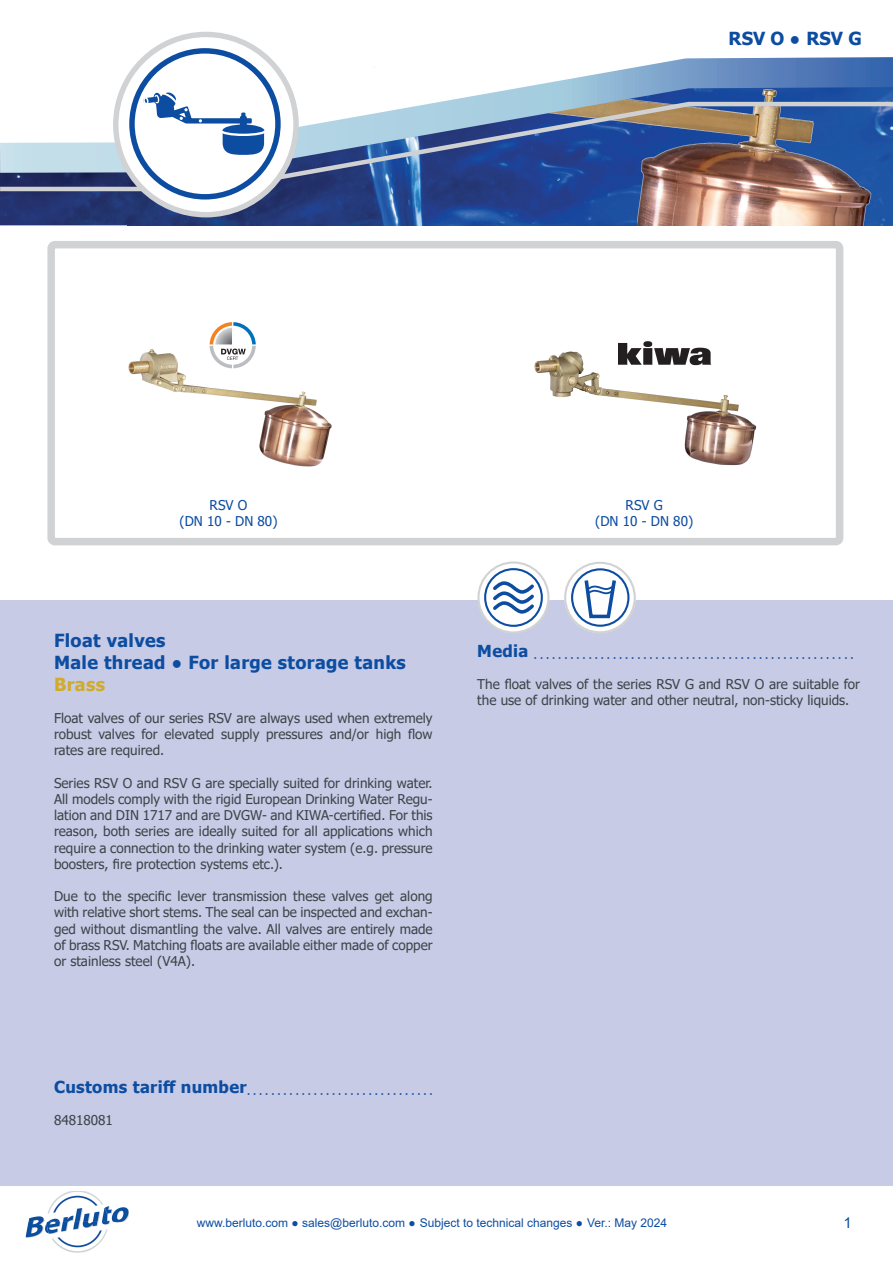
<style>
.page{position:relative;width:893px;height:1263px;background:#fff}
.page>*{position:absolute;margin:0;border:0;box-sizing:border-box;transform-origin:0 0}
.t1{font:700 18px/21.6px "Tahoma";letter-spacing:.02em;color:#0d4da1}
.t2{font:700 18px "Tahoma";letter-spacing:.02em;color:#d1ab2a}
.t3{font:15px "Arial";color:#0d4da1}
.t4{font:13.5px/16.2px "Tahoma";color:#3e4448;text-align:justify}
.t5{font:13.5px/16.2px "Tahoma";color:#0d4da1;text-align:center}
.t6{font:12px "Arial";color:#0d4da1}
.t7{font:700 8.7px "Tahoma";color:#0d4da1}
.s1{font-family:"Tahoma";font-weight:700}
</style>
<div class="page">
<img style="left:0;top:193px;width:128px;height:32px">
<img style="left:128px;top:193px;width:765px;height:32px">
<svg style="left:151px;top:42px;width:742px;height:58px"></svg>
<img style="left:0;top:100px;width:893px;height:93px">
<img style="left:28px;top:1216px;width:17px;height:6px">
<img style="left:108px;top:1206px;width:21px;height:16px">
<img style="left:25px;top:1222px;width:96px;height:16px">
<img style="left:47px;top:1191px;width:61px;height:62px">
<div style="left:47px;top:241px;width:796px;height:304px;border:8px solid #d1d2d4;border-radius:4px"></div>
<div style="left:0;top:601px;width:893px;height:585px;background:#c7cbe6"></div>
<svg style="left:478px;top:562px;width:71px;height:71px"></svg>
<svg style="left:491px;top:579px;width:45px;height:36px"></svg>
<div style="left:484px;top:568px;width:59px;height:59px;border:2px solid #0d4da1;border-radius:50%"></div>
<div style="left:477px;top:561px;width:72px;height:72px;border:2px solid #d1d2d4;border-radius:50%"></div>
<svg style="left:116px;top:35px;width:180px;height:180px"></svg>
<svg style="left:0;top:50px;width:374px;height:105px"></svg>
<img style="left:128px;top:346px;width:204px;height:121px">
<img style="left:534px;top:351px;width:223px;height:115px">
<svg style="left:564px;top:562px;width:72px;height:71px"></svg>
<div style="left:571px;top:568px;width:58px;height:59px;border:2px solid #0d4da1;border-radius:50%"></div>
<svg style="left:582px;top:576px;width:36px;height:44px"></svg>
<div style="left:564px;top:562px;width:72px;height:71px;border:2px solid #d1d2d4;border-radius:50%"></div>
<img style="left:611px;top:341px;width:106px;height:32px">
<svg style="left:210px;top:322px;width:46px;height:46px"></svg>
<h1 class="t1" style="left:729px;top:29px;width:135px">RSV O ● RSV G</h1>
<p class="t5" style="left:180px;top:497px;width:99px">RSV O<br>(DN 10 - DN 80)</p>
<h1 class="t1" style="left:54px;top:631px;width:353px">Float valves<br>Male thread ● For large storage tanks</h1>
<h1 class="t2" style="left:54px;top:671px;width:52px">Brass</h1>
<p class="t4" style="left:54px;top:711px;width:380px">Float valves of our series RSV are always used when extremely robust valves for elevated supply pressures and/or high flow rates are required.</p>
<p class="t4" style="left:54px;top:775px;width:380px">Series RSV O and RSV G are specially suited for drinking water.<br>All models comply with the rigid European Drinking Water Regu&shy;lation and DIN 1717 and are DVGW- and KIWA-certified. For this reason, both series are ideally suited for all applications which require a connection to the drinking water system (e.g. pressure boosters, fire protection systems etc.).</p>
<p class="t4" style="left:54px;top:889px;width:380px">Due to the specific lever transmission these valves get along with relative short stems. The seal can be inspected and exchan&shy;ged without dismantling the valve. All valves are entirely made of brass RSV. Matching floats are available either made of copper or stainless steel (V4A).</p>
<p class="t7" style="left:54px;top:1088px;width:380px"><sup>Customs</sup> <sup>tariff</sup> <sup>number</sup>· · · · · · · · · · · · · · · · · · · · · · · · · · · · · · ·</p>
<p class="t4" style="left:54px;top:1113px;width:60px">84818081</p>
<p class="t5" style="left:595px;top:497px;width:99px">RSV G<br>(DN 10 - DN 80)</p>
<p class="t7" style="left:477px;top:653px;width:378px"><sup>Media</sup> · · · · · · · · · · · · · · · · · · · · · · · · · · · · · · · · · · · · · · · · · · · · · · · · · · · · ·</p>
<p class="t4" style="left:477px;top:677px;width:384px">The float valves of the series RSV G and RSV O are suitable for the use of drinking water and other neutral, non-sticky liquids.</p>
<p class="t6" style="left:197px;top:1214px;width:472px">www.berluto.com <span class="s1">●</span> sales@berluto.com <span class="s1">●</span> Subject to technical changes <span class="s1">●</span> Ver.: May 2024</p>
<p class="t3" style="left:843px;top:1212px;width:10px">1</p>
</div>
